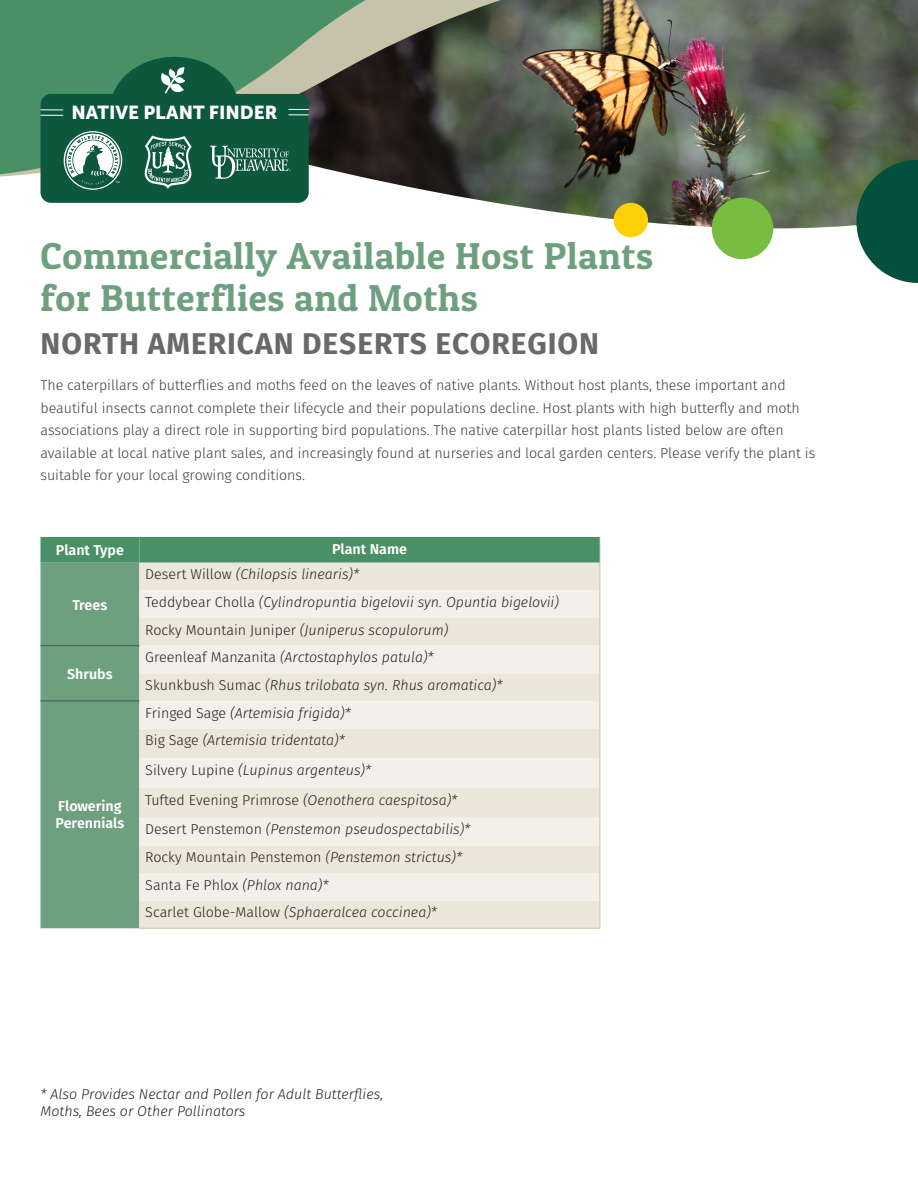
<style>
.page{position:relative;width:918px;height:1188px;background:#fff}
.page>*{position:absolute;margin:0;border:0;box-sizing:border-box;transform-origin:0 0}
.t1{font:37.5px/42px "Patua One";letter-spacing:.02em;color:#6ea080}
.t2{font:700 30px "Fira Sans";letter-spacing:.03em;color:#69696c}
.t3{font:18.6px "Museo Sans 900";color:#fff}
.t4{font:italic 300 14.25px/17.1px "Fira Sans";color:#231f20}
.Body_Text{font:300 14.25px/22.5px "Fira Sans";letter-spacing:-.005em;color:#3e3e3f}
.t5{font:300 14.25px "Fira Sans";color:#231f20}
.t6{font:600 14.25px/17.1px "Fira Sans";color:#fff}
.s1{font-style:normal}
.s2{font-style:italic}
</style>
<div class="page">
<img style="left:305px;top:0;width:613px;height:257px">
<img style="left:635px;top:0;width:30px;height:184px">
<svg style="left:856px;top:160px;width:62px;height:123px;background:#286753"></svg>
<div style="left:712px;top:198px;width:61px;height:61px;background:#76bd42;border-radius:50%"></div>
<div style="left:614px;top:203px;width:34px;height:34px;background:#fdd007;border-radius:50%"></div>
<svg style="left:0;top:0;width:635px;height:195px;background:#5c6f58"></svg>
<div style="left:110px;top:57px;width:129px;height:104px;background:#0d573d;border-radius:50%"></div>
<div style="left:40px;top:94px;width:269px;height:109px;background:#0d573d;border-radius:11px"></div>
<svg style="left:161px;top:67px;width:24px;height:26px"></svg>
<svg style="left:145px;top:136px;width:47px;height:53px"></svg>
<svg style="left:210px;top:146px;width:81px;height:33px"></svg>
<svg style="left:288px;top:109px;width:21px;height:7px"></svg>
<svg style="left:41px;top:110px;width:22px;height:6px"></svg>
<svg style="left:64px;top:131px;width:58px;height:59px"></svg>
<svg style="left:40px;top:537px;width:560px;height:391px;background:#ced8c9"></svg>
<hr style="left:139px;top:928px;width:461px;height:1px;background:#d9d2bd">
<p class="t3" style="left:72px;top:102px;width:208px">NATIVE PLANT FINDER</p>
<p class="t1" style="left:40px;top:234px;width:614px">Commercially Available Host Plants for Butterflies and Moths</p>
<p class="t2" style="left:41px;top:323px;width:560px">NORTH AMERICAN DESERTS ECOREGION</p>
<p class="Body_Text" style="left:40px;top:374px;width:776px">The caterpillars of butterflies and moths feed on the leaves of native plants. Without host plants, these important and beautiful insects cannot complete their lifecycle and their populations decline. Host plants with high butterfly and moth associations play a direct role in supporting bird populations. The native caterpillar host plants listed below are often available at local native plant sales, and increasingly found at nurseries and local garden centers. Please verify the plant is suitable for your local growing conditions.</p>
<p class="t6" style="left:56px;top:541px;width:70px">Plant Type</p>
<p class="t6" style="left:332px;top:541px;width:76px">Plant Name</p>
<p class="t6" style="left:73px;top:596px;width:36px">Trees</p>
<p class="t6" style="left:67px;top:665px;width:47px">Shrubs</p>
<p class="t6" style="left:55px;top:798px;width:70px">Flowering<br>Perennials</p>
<p class="t4" style="left:145px;top:566px;width:216px"><span class="s1">Desert Willow</span> (Chilopsis linearis)*</p>
<p class="t4" style="left:145px;top:594px;width:415px"><span class="s1">Teddybear Cholla</span> (Cylindropuntia bigelovii syn. Opuntia bigelovii)</p>
<p class="t4" style="left:145px;top:621px;width:305px"><span class="s1">Rocky Mountain Juniper</span> (Juniperus scopulorum)</p>
<p class="t4" style="left:145px;top:649px;width:290px"><span class="s1">Greenleaf Manzanita</span> (Arctostaphylos patula)*</p>
<p class="t4" style="left:145px;top:676px;width:359px"><span class="s1">Skunkbush Sumac</span> (Rhus trilobata syn. Rhus aromatica)*</p>
<p class="t4" style="left:145px;top:704px;width:207px"><span class="s1">Fringed Sage</span> (Artemisia frigida)*</p>
<p class="t4" style="left:145px;top:732px;width:201px"><span class="s1">Big Sage</span> (Artemisia tridentata)*</p>
<p class="t4" style="left:145px;top:761px;width:228px"><span class="s1">Silvery Lupine</span> (Lupinus argenteus)*</p>
<p class="t4" style="left:145px;top:791px;width:314px"><span class="s1">Tufted Evening Primrose</span> (Oenothera caespitosa)*</p>
<p class="t4" style="left:145px;top:821px;width:327px"><span class="s1">Desert Penstemon</span> (Penstemon pseudospectabilis)*</p>
<p class="t5" style="left:145px;top:847px;width:318px">Rocky Mountain Penstemon <span class="s2">(Penstemon strictus)*</span></p>
<p class="t5" style="left:145px;top:875px;width:185px">Santa Fe Phlox <span class="s2">(Phlox nana)*</span></p>
<p class="t4" style="left:145px;top:904px;width:293px"><span class="s1">Scarlet Globe-Mallow</span> (Sphaeralcea coccinea)*</p>
<p class="t4" style="left:40px;top:1086px;width:344px">* Also Provides Nectar and Pollen for Adult Butterflies,<br>Moths, Bees or Other Pollinators</p>
</div>
